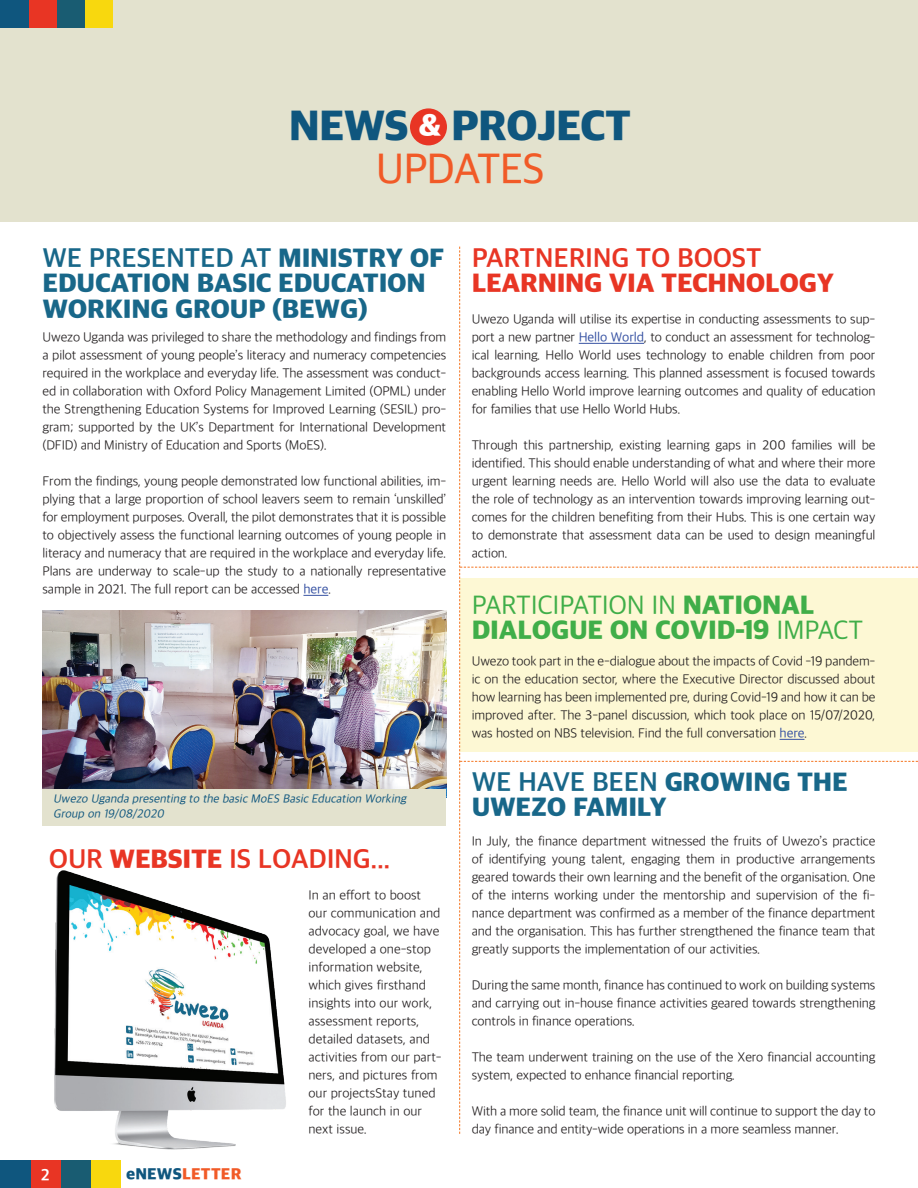
<style>
.page{position:relative;width:918px;height:1188px;background:#fff}
.page>*{position:absolute;margin:0;border:0;box-sizing:border-box;transform-origin:0 0}
.t1{font:800 43.95px/43px "Apple SD Gothic Neo";letter-spacing:-.02em;color:#0f567e;text-align:center}
.t2{font:800 27.15px/25.5px "Apple SD Gothic Neo";letter-spacing:-.01em;color:#186789}
.t3{font:800 27.15px/25.5px "Apple SD Gothic Neo";letter-spacing:-.01em;color:#40ae49}
.t4{font:700 27.15px "Apple SD Gothic Neo";letter-spacing:-.01em;color:#e83524}
.t5{font:800 27.15px "Apple SD Gothic Neo";letter-spacing:-.01em;color:#e83524}
.t6{font:800 16.5px "Apple SD Gothic Neo";letter-spacing:.01em;color:#f15a27}
.t7{font:700 16.5px "Apple SD Gothic Neo";color:#fff}
.t8{font:300 13.5px/18px "Apple SD Gothic Neo";letter-spacing:-.01em;color:#231f20;text-align:justify}
.t9{font:italic 12px/15px "Apple SD Gothic Neo";color:#0f567e}
.s1{font-size:31.95px;color:#fff}
.s2{font-weight:500;color:#f15a27}
.s3{font-weight:700}
.s4{font-weight:400;color:#3853a3}
.s5{font-weight:800}
.s6{color:#0f567e}
.s7{font-weight:400}
</style>
<div class="page">
<div style="left:0;top:0;width:918px;height:221px;background:#e3e2ce"></div>
<div style="left:84px;top:0;width:28px;height:28px;background:#f8d80e"></div>
<div style="left:56px;top:0;width:28px;height:28px;background:#195c72"></div>
<div style="left:28px;top:0;width:28px;height:28px;background:#e83524"></div>
<div style="left:0;top:0;width:28px;height:28px;background:#0f567e"></div>
<div style="left:410px;top:108px;width:37px;height:37px;background:#e83524;border-radius:50%"></div>
<svg style="left:303px;top:595px;width:25px;height:1px"></svg>
<img style="left:43px;top:611px;width:403px;height:178px">
<div style="left:43px;top:789px;width:403px;height:37px;background:#e3e2ce"></div>
<svg style="left:459px;top:247px;width:459px;height:887px"></svg>
<img style="left:0;top:821px;width:286px;height:367px">
<h1 class="t1" style="left:289px;top:107px;width:344px">NEWS <span class="s1">&amp;</span> PROJECT<br><span class="s2">UPDATES</span></h1>
<h2 class="t2" style="left:43px;top:247px;width:403px"><span class="s3">WE PRESENTED AT</span> MINISTRY OF<br>EDUCATION BASIC EDUCATION<br>WORKING GROUP (BEWG)</h2>
<p class="t8" style="left:43px;top:329px;width:405px">Uwezo Uganda was privileged to share the methodology and findings from a pilot assessment of young people’s literacy and numeracy competencies required in the workplace and everyday life. The assessment was conduct&shy;ed in collaboration with Oxford Policy Management Limited (OPML) under the Strengthening Education Systems for Improved Learning (SESIL) pro&shy;gram; supported by the UK’s Department for International Development (DFID) and Ministry of Education and Sports (MoES).</p>
<p class="t8" style="left:43px;top:473px;width:405px">From the findings, young people demonstrated low functional abilities, im&shy;plying that a large proportion of school leavers seem to remain ‘unskilled’ for employment purposes. Overall, the pilot demonstrates that it is possible to objectively assess the functional learning outcomes of young people in literacy and numeracy that are required in the workplace and everyday life.<br>Plans are underway to scale-up the study to a nationally representative sample in 2021. The full report can be accessed <span class="s4">here</span>.</p>
<p class="t9" style="left:53px;top:792px;width:357px">Uwezo Uganda presenting to the basic MoES Basic Education Working<br>Group on 19/08/2020</p>
<h2 class="t4" style="left:49px;top:844px;width:343px">OUR <span class="s5">WEBSITE</span> IS LOADING...</h2>
<p class="t7" style="left:41px;top:1166px;width:10px">2</p>
<p class="t6" style="left:126px;top:1165px;width:117px"><span class="s6">eNEWS</span>LETTER</p>
<p class="t8" style="left:309px;top:887px;width:135px;text-align:left">In an effort to boost our communication and advocacy goal, we have developed a one-stop information website, which gives firsthand insights into our work, assessment reports, detailed datasets, and activities from our part&shy;ners, and pictures from our projectsStay tuned for the launch in our next issue.</p>
<h2 class="t4" style="left:472px;top:243px;width:291px">PARTNERING TO BOOST</h2>
<h2 class="t5" style="left:472px;top:269px;width:364px">LEARNING VIA TECHNOLOGY</h2>
<p class="t8" style="left:472px;top:311px;width:405px">Uwezo Uganda will utilise its expertise in conducting assessments to sup&shy;port a new partner <span class="s4">Hello World</span>, to conduct an assessment for technolog&shy;ical learning. Hello World uses technology to enable children from poor backgrounds access learning. This planned assessment is focused towards enabling Hello World improve learning outcomes and quality of education for families that use Hello World Hubs.</p>
<p class="t8" style="left:472px;top:437px;width:405px">Through this partnership, existing learning gaps in 200 families will be identified. This should enable understanding of what and where their more urgent learning needs are. Hello World will also use the data to evaluate the role of technology as an intervention towards improving learning out&shy;comes for the children benefiting from their Hubs. This is one certain way to demonstrate that assessment data can be used to design meaningful action.</p>
<h2 class="t3" style="left:472px;top:594px;width:393px"><span class="s7">PARTICIPATION IN</span> NATIONAL<br>DIALOGUE ON COVID-19 <span class="s7">IMPACT</span></h2>
<p class="t8" style="left:472px;top:653px;width:405px">Uwezo took part in the e-dialogue about the impacts of Covid -19 pandem&shy;ic on the education sector, where the Executive Director discussed about how learning has been implemented pre, during Covid-19 and how it can be improved after. The 3-panel discussion, which took place on 15/07/2020, was hosted on NBS television. Find the full conversation <span class="s4">here</span>.</p>
<h2 class="t2" style="left:472px;top:771px;width:378px"><span class="s3">WE HAVE BEEN</span> GROWING THE<br>UWEZO FAMILY</h2>
<p class="t8" style="left:472px;top:833px;width:405px">In July, the finance department witnessed the fruits of Uwezo’s practice of identifying young talent, engaging them in productive arrangements geared towards their own learning and the benefit of the organisation. One of the interns working under the mentorship and supervision of the fi&shy;nance department was confirmed as a member of the finance department and the organisation. This has further strengthened the finance team that greatly supports the implementation of our activities.</p>
<p class="t8" style="left:472px;top:977px;width:405px">During the same month, finance has continued to work on building systems and carrying out in-house finance activities geared towards strengthening controls in finance operations.</p>
<p class="t8" style="left:472px;top:1049px;width:405px">The team underwent training on the use of the Xero financial accounting system, expected to enhance financial reporting.</p>
<p class="t8" style="left:472px;top:1103px;width:405px">With a more solid team, the finance unit will continue to support the day to day finance and entity-wide operations in a more seamless manner.</p>
</div>
